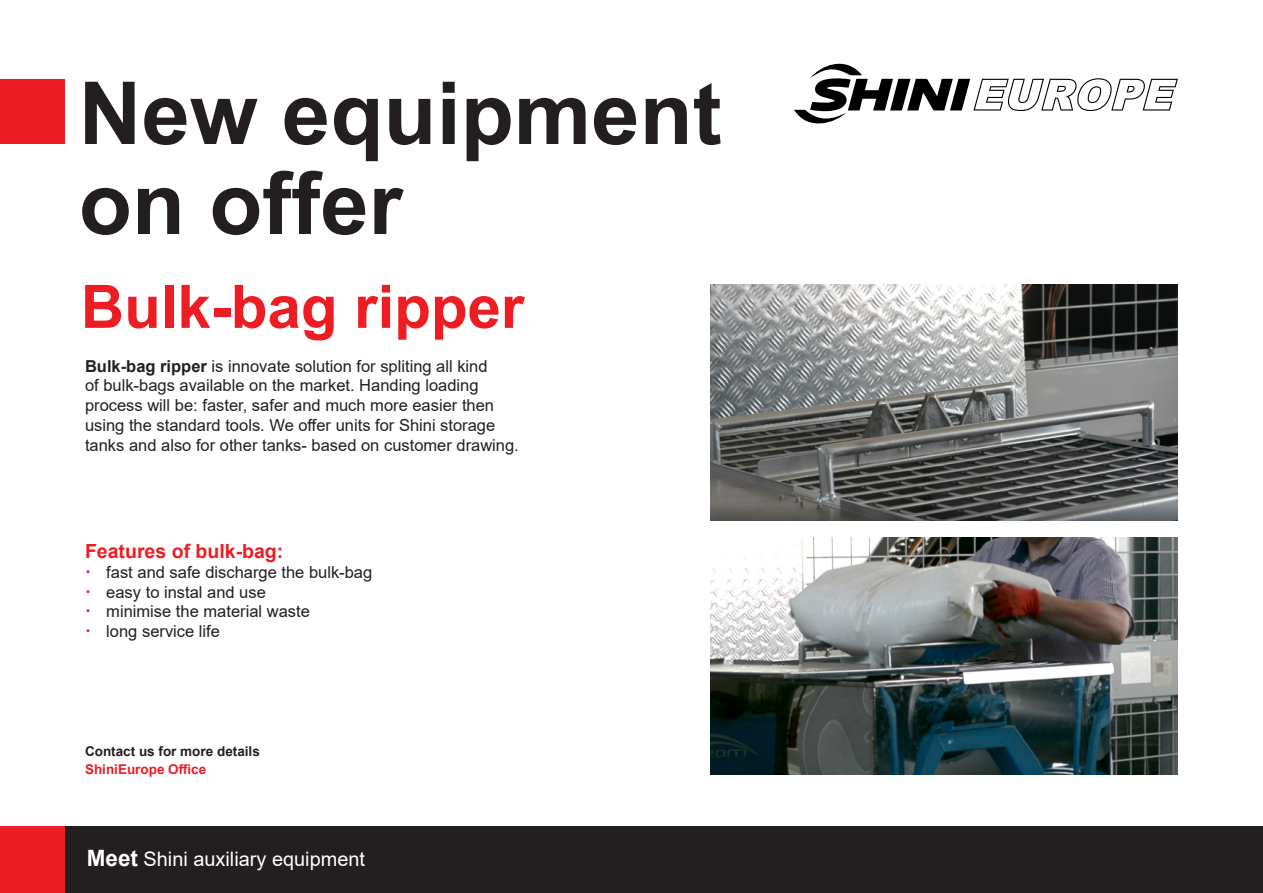
<style>
.page{position:relative;width:1263px;height:893px;background:#fff}
.page>*{position:absolute;margin:0;border:0;box-sizing:border-box;transform-origin:0 0}
.Tekst_ogólny{font:700 87px "Arial";color:#231f20}
.t1{font:700 60px "Arial";color:#ee1d23}
.t2{font:19.95px "Arial";color:#fff}
.Tekst_ogólny-2{font:700 19.5px "Arial";color:#ee1d23}
.Tekst_ogólny_-_punkt{font:16.5px/19.8px "Arial";color:#231f20}
.Tekst_ogólny-3{font:700 13.5px "Arial";color:#231f20}
.Tekst_ogólny-4{font:700 13.5px "Arial";color:#ee1d23}
.s1{font-weight:700}
.s2{font-weight:700;font-size:18px;color:#ee1d23}
.s3{font-weight:700;font-size:22.5px}
</style>
<div class="page">
<div style="left:53px;top:827px;width:1210px;height:66px;background:#231f20"></div>
<div style="left:0;top:827px;width:64px;height:66px;background:#ee1d23"></div>
<svg style="left:794px;top:63px;width:384px;height:61px"></svg>
<div style="left:0;top:80px;width:64px;height:64px;background:#ee1d23"></div>
<img style="left:710px;top:284px;width:468px;height:236px">
<img style="left:710px;top:538px;width:468px;height:236px">
<p class="Tekst_ogólny" style="left:79px;top:52px;width:644px">New equipment</p>
<p class="Tekst_ogólny" style="left:79px;top:142px;width:325px">on offer</p>
<p class="t1" style="left:81px;top:264px;width:445px">Bulk-bag ripper</p>
<p class="Tekst_ogólny_-_punkt" style="left:85px;top:356px;width:435px"><span class="s1">Bulk-bag ripper</span> is innovate solution for spliting all kind<br>of bulk-bags available on the market. Handing loading process will be: faster, safer and much more easier then using the standard tools. We offer units for Shini storage tanks and also for other tanks- based on customer drawing.</p>
<p class="Tekst_ogólny-2" style="left:85px;top:537px;width:200px">Features of bulk-bag:</p>
<p class="Tekst_ogólny_-_punkt" style="left:85px;top:562px;width:289px"><span class="s2">·</span> fast and safe discharge the bulk-bag</p>
<p class="Tekst_ogólny_-_punkt" style="left:85px;top:582px;width:182px"><span class="s2">·</span> easy to instal and use</p>
<p class="Tekst_ogólny_-_punkt" style="left:85px;top:602px;width:226px"><span class="s2">·</span> minimise the material waste</p>
<p class="Tekst_ogólny_-_punkt" style="left:85px;top:621px;width:136px"><span class="s2">·</span> long service life</p>
<p class="Tekst_ogólny-3" style="left:85px;top:742px;width:176px">Contact us for more details</p>
<p class="Tekst_ogólny-4" style="left:85px;top:760px;width:123px">ShiniEurope Office</p>
<p class="t2" style="left:87px;top:845px;width:280px"><span class="s3">Meet</span> Shini auxiliary equipment</p>
</div>
